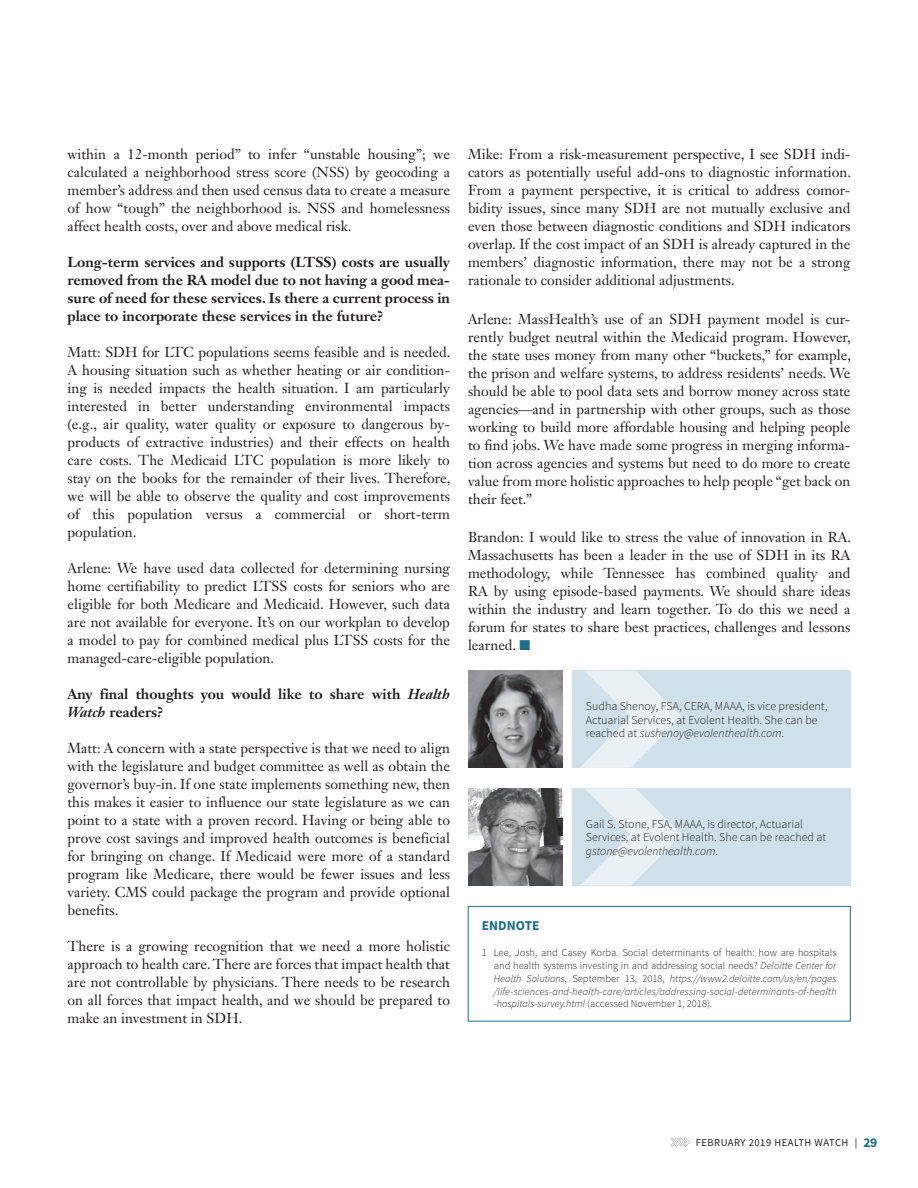
<style>
.page{position:relative;width:918px;height:1188px;background:#fff}
.page>*{position:absolute;margin:0;border:0;box-sizing:border-box;transform-origin:0 0}
.Article_Body___space{font:14.25px/18px "Janson Text LT Std";color:#231f20;text-align:justify}
.Article_Body___space-2{font:700 14.25px/18px "Janson Text LT Std";color:#231f20;text-align:justify}
.Endnotes_Title{font:700 13.5px "Source Sans Pro";color:#1d6e8a}
.Author_Info{font:300 12px/13.5px "Source Sans Pro";color:#231f20}
.Endnotes_Body{font:italic 300 10.5px/12.8px "Source Sans Pro";letter-spacing:.01em;color:#231f20;text-align:justify}
.t1{font:10.5px "Source Sans Pro";letter-spacing:.05em;color:#231f20}
.s1{font-style:italic}
.s2{color:#1d6e8a}
.s3{font-style:normal}
.s4{font-weight:700;font-size:13.5px;color:#1d6e8a}
</style>
<div class="page">
<svg style="left:671px;top:1138px;width:19px;height:9px"></svg>
<div style="left:572px;top:671px;width:278px;height:97px;background:#d0e0ea"></div>
<svg style="left:580px;top:671px;width:101px;height:97px"></svg>
<img style="left:468px;top:671px;width:94px;height:97px">
<div style="left:572px;top:788px;width:278px;height:98px;background:#d0e0ea"></div>
<svg style="left:580px;top:788px;width:102px;height:98px"></svg>
<img style="left:468px;top:788px;width:94px;height:98px">
<div style="left:468px;top:906px;width:382px;height:115px;border:1px solid #1d6e8a"></div>
<p class="Article_Body___space" style="left:68px;top:145px;width:384px">within a 12-month period” to infer “unstable housing”; we calculated a neighborhood stress score (NSS) by geocoding a member’s address and then used census data to create a measure of how “tough” the neighborhood is. NSS and homelessness affect health costs, over and above medical risk.</p>
<p class="Article_Body___space-2" style="left:68px;top:253px;width:384px">Long-term services and supports (LTSS) costs are usually removed from the RA model due to not having a good mea&shy;sure of need for these services. Is there a current process in place to incorporate these services in the future?</p>
<p class="Article_Body___space" style="left:68px;top:343px;width:385px">Matt: SDH for LTC populations seems feasible and is needed.<br>A housing situation such as whether heating or air condition&shy;ing is needed impacts the health situation. I am particularly interested in better understanding environmental impacts (e.g., air quality, water quality or exposure to dangerous by&shy;products of extractive industries) and their effects on health care costs. The Medicaid LTC population is more likely to stay on the books for the remainder of their lives. Therefore, we will be able to observe the quality and cost improvements of this population versus a commercial or short-term population.</p>
<p class="Article_Body___space" style="left:68px;top:559px;width:384px">Arlene: We have used data collected for determining nursing home certifiability to predict LTSS costs for seniors who are eligible for both Medicare and Medicaid. However, such data are not available for everyone. It’s on our workplan to develop a model to pay for combined medical plus LTSS costs for the managed-care-eligible population.</p>
<p class="Article_Body___space-2" style="left:68px;top:685px;width:384px">Any final thoughts you would like to share with <span class="s1">Health<br>Watch</span> readers?</p>
<p class="Article_Body___space" style="left:68px;top:739px;width:384px">Matt: A concern with a state perspective is that we need to align with the legislature and budget committee as well as obtain the governor’s buy-in. If one state implements something new, then this makes it easier to influence our state legislature as we can point to a state with a proven record. Having or being able to prove cost savings and improved health outcomes is beneficial for bringing on change. If Medicaid were more of a standard program like Medicare, there would be fewer issues and less variety. CMS could package the program and provide optional benefits.</p>
<p class="Article_Body___space" style="left:68px;top:937px;width:384px">There is a growing recognition that we need a more holistic approach to health care. There are forces that impact health that are not controllable by physicians. There needs to be research on all forces that impact health, and we should be prepared to make an investment in SDH.</p>
<p class="Article_Body___space" style="left:468px;top:145px;width:385px">Mike: From a risk-measurement perspective, I see SDH indi&shy;cators as potentially useful add-ons to diagnostic information.<br>From a payment perspective, it is critical to address comor&shy;bidity issues, since many SDH are not mutually exclusive and even those between diagnostic conditions and SDH indicators overlap. If the cost impact of an SDH is already captured in the members’ diagnostic information, there may not be a strong rationale to consider additional adjustments.</p>
<p class="Article_Body___space" style="left:468px;top:309px;width:385px">Arlene: MassHealth’s use of an SDH payment model is cur&shy;rently budget neutral within the Medicaid program. However, the state uses money from many other “buckets,” for example, the prison and welfare systems, to address residents’ needs. We should be able to pool data sets and borrow money across state agencies—and in partnership with other groups, such as those working to build more affordable housing and helping people to find jobs. We have made some progress in merging informa&shy;tion across agencies and systems but need to do more to create value from more holistic approaches to help people “get back on their feet.”</p>
<p class="Article_Body___space" style="left:468px;top:528px;width:385px">Brandon: I would like to stress the value of innovation in RA.<br>Massachusetts has been a leader in the use of SDH in its RA methodology, while Tennessee has combined quality and RA by using episode-based payments. We should share ideas within the industry and learn together. To do this we need a forum for states to share best practices, challenges and lessons learned. <span class="s2">■</span></p>
<p class="Author_Info" style="left:586px;top:699px;width:243px">Sudha Shenoy, FSA, CERA, MAAA, is vice president,<br>Actuarial Services, at Evolent Health. She can be reached at <span class="s1">sushenoy@evolenthealth.com</span>.</p>
<p class="Author_Info" style="left:586px;top:817px;width:242px">Gail S. Stone, FSA, MAAA, is director, Actuarial<br>Services, at Evolent Health. She can be reached at <span class="s1">gstone@evolenthealth.com</span>.</p>
<p class="Endnotes_Title" style="left:482px;top:917px;width:59px">ENDNOTE</p>
<p class="Endnotes_Body" style="left:494px;top:947px;width:344px;text-indent:-12px"><span class="s3">1 Lee, Josh, and Casey Korba. Social determinants of health: how are hospitals and health systems investing in and addressing social needs?</span> Deloitte Center for Health Solutions, <span class="s3">September 13, 2018,</span> https://www2.deloitte.com/us/en/pages /life-sciences-and-health-care/articles/addressing-social-determinants-of-health -hospitals-survey.html <span class="s3">(accessed November 1, 2018).</span></p>
<p class="t1" style="left:696px;top:1136px;width:183px">FEBRUARY 2019 HEALTH WATCH | <span class="s4">29</span></p>
</div>
